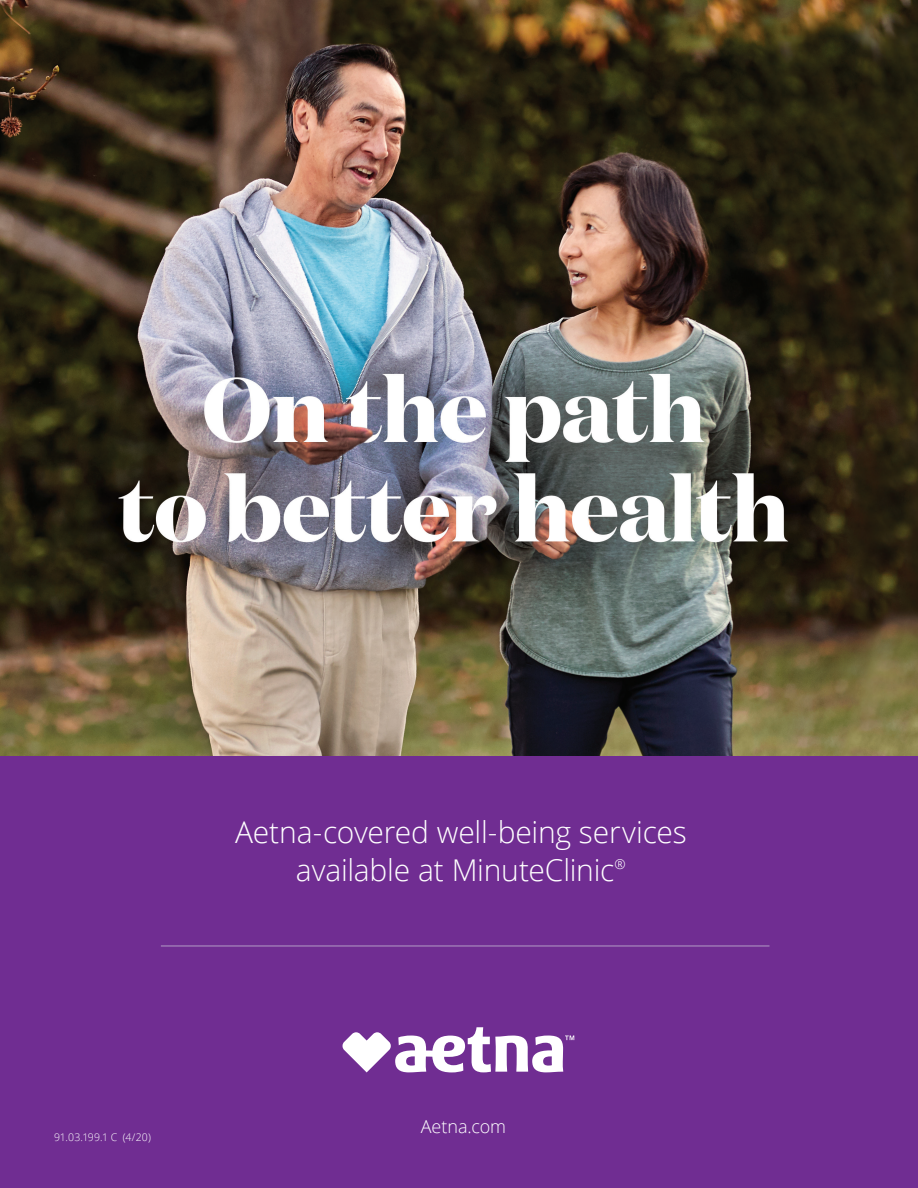
<style>
.page{position:relative;width:918px;height:1188px;background:#fff}
.page>*{position:absolute;margin:0;border:0;box-sizing:border-box;transform-origin:0 0}
.t1{font:300 30px/37.5px "Open Sans";letter-spacing:-.01em;color:#fff;text-align:center}
.t2{font:300 18px "Open Sans";letter-spacing:-.005em;color:#fff}
.t3{font:300 13.5px "Open Sans";color:#fff}
.t4{font:300 10.5px "Open Sans";letter-spacing:.005em;color:#fff}
</style>
<div class="page">
<img style="left:0;top:0;width:918px;height:756px">
<div style="left:0;top:756px;width:918px;height:432px;background:#702d92"></div>
<svg style="left:342px;top:1027px;width:232px;height:45px"></svg>
<hr style="left:161px;top:945px;width:609px;height:2px;background:#9c77b5">
<h1 class="t1" style="left:235px;top:813px;width:453px">Aetna-covered well-being services available at MinuteClinic</h1>
<h1 class="t3" style="left:615px;top:855px;width:13px">®</h1>
<p class="t4" style="left:54px;top:1130px;width:98px">91.03.199.1 C (4/20)</p>
<p class="t2" style="left:421px;top:1114px;width:87px">Aetna.com</p>
</div>
